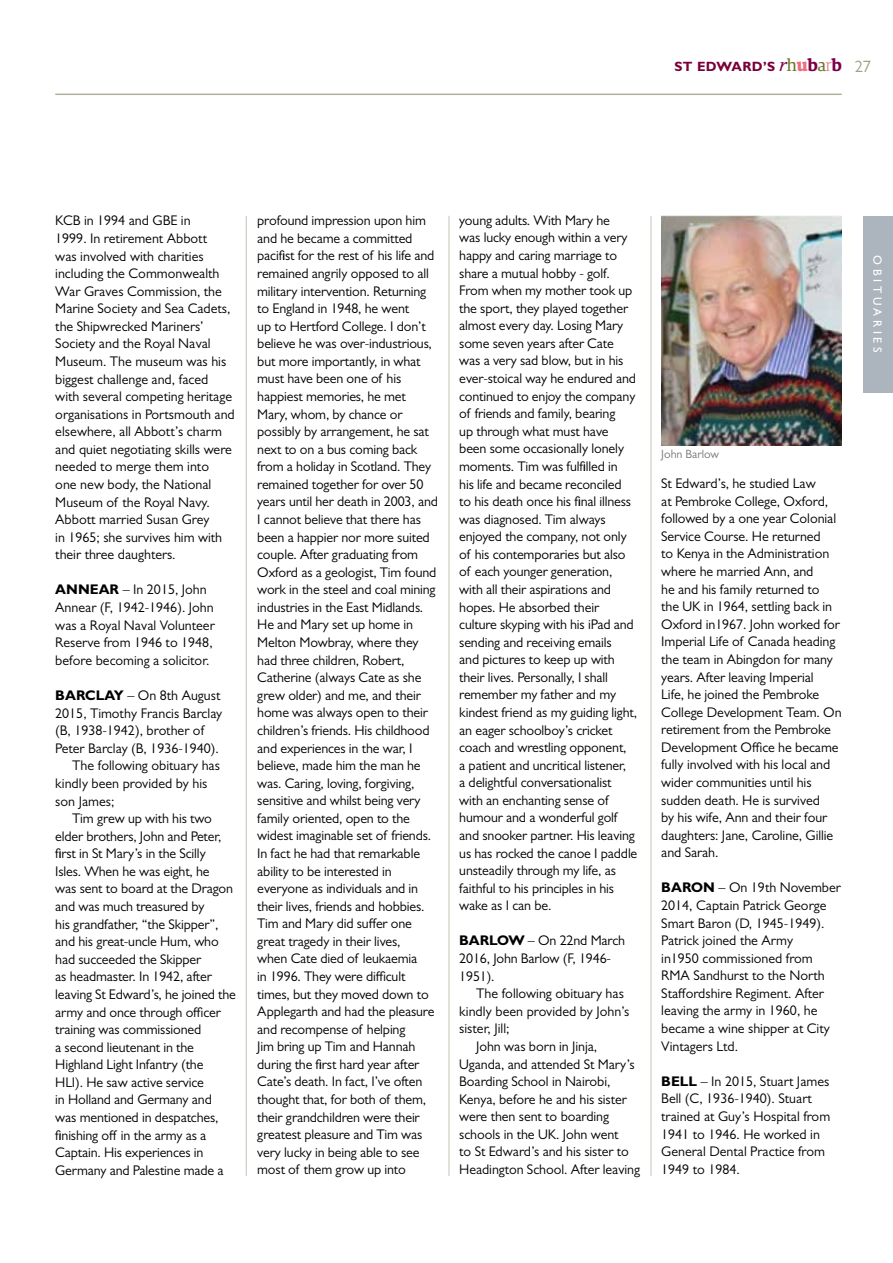
<style>
.page{position:relative;width:893px;height:1263px;background:#fff}
.page>*{position:absolute;margin:0;border:0;box-sizing:border-box;transform-origin:0 0}
.t1{font:14.1px/17.5px "Gill Sans MT Pro";letter-spacing:-.01em;color:#000}
.t2{font:700 13.5px "Gill Sans MT Pro";letter-spacing:.025em;color:#7a0039}
.t3{font:500 12px "Gill Sans MT Pro";letter-spacing:.3em;color:#fff}
.t4{font:12px "Gill Sans MT Pro";color:#787878}
.s1{font-family:"Guardian Egyp";font-weight:400;font-style:italic;font-size:17.25px;color:#7b0047}
.s2{font-family:"Guardian Egyp";font-weight:400;font-size:17.25px;color:#6d7427}
.s3{font-family:"Guardian Egyp";font-size:17.25px;color:#ed6e80}
.s4{font-family:"Guardian Egyp";font-weight:600;font-size:17.25px;color:#7b0047}
.s5{font-family:"Guardian Egyp";font-weight:300;font-size:17.25px;color:#ed6e80}
.s6{font-weight:400;font-size:16.5px;color:#a39d87}
.s7{font-weight:700}
</style>
<div class="page">
<hr style="left:55px;top:94px;width:787px;height:1px;background:#b5af9d">
<div style="left:863px;top:216px;width:30px;height:176px;background:#acb5be"></div>
<img style="left:661px;top:216px;width:181px;height:230px">
<hr style="left:246px;top:216px;width:1px;height:960px;background:#c7c2b4">
<hr style="left:449px;top:216px;width:1px;height:960px;background:#c7c2b4">
<hr style="left:651px;top:216px;width:1px;height:960px;background:#c7c2b4">
<p class="t2" style="left:674px;top:58px;width:198px">ST EDWARD’S <span class="s1">r</span><span class="s2">h</span><span class="s3">u</span><span class="s4">b</span><span class="s2">a</span><span class="s5">r</span><span class="s4">b</span> <span class="s6">27</span></p>
<p class="t1" style="left:55px;top:212px;width:181px">KCB in 1994 and GBE in<br>1999. In retirement Abbott<br>was involved with charities including the Commonwealth<br>War Graves Commission, the<br>Marine Society and Sea Cadets, the Shipwrecked Mariners’<br>Society and the Royal Naval<br>Museum. The museum was his biggest challenge and, faced with several competing heritage organisations in Portsmouth and elsewhere, all Abbott’s charm and quiet negotiating skills were needed to merge them into<br>one new body, the National<br>Museum of the Royal Navy.<br>Abbott married Susan Grey<br>in 1965; she survives him with their three daughters.</p>
<p class="t1" style="left:55px;top:581px;width:161px"><span class="s7">ANNEAR</span> – In 2015, John<br>Annear (F, 1942-1946). John was a Royal Naval Volunteer<br>Reserve from 1946 to 1948, before becoming a solicitor.</p>
<p class="t1" style="left:55px;top:686px;width:167px"><span class="s7">BARCLAY</span> – On 8th August</p>
<p class="t1" style="left:55px;top:704px;width:169px">2015, Timothy Francis Barclay</p>
<p class="t1" style="left:55px;top:721px;width:150px">(B, 1938-1942), brother of</p>
<p class="t1" style="left:55px;top:739px;width:165px">Peter Barclay (B, 1936-1940).</p>
<p class="t1" style="left:72px;top:757px;width:149px">The following obituary has</p>
<p class="t1" style="left:55px;top:774px;width:154px">kindly been provided by his</p>
<p class="t1" style="left:55px;top:792px;width:61px">son James;</p>
<p class="t1" style="left:72px;top:809px;width:141px">Tim grew up with his two</p>
<p class="t1" style="left:55px;top:827px;width:168px">elder brothers, John and Peter,</p>
<p class="t1" style="left:55px;top:845px;width:152px">first in St Mary’s in the Scilly</p>
<p class="t1" style="left:55px;top:862px;width:156px">Isles. When he was eight, he</p>
<p class="t1" style="left:55px;top:880px;width:179px">was sent to board at the Dragon</p>
<p class="t1" style="left:55px;top:897px;width:151px">and was much treasured by</p>
<p class="t1" style="left:55px;top:915px;width:165px">his grandfather, “the Skipper”,</p>
<p class="t1" style="left:55px;top:933px;width:165px">and his great-uncle Hum, who</p>
<p class="t1" style="left:55px;top:950px;width:148px">had succeeded the Skipper</p>
<p class="t1" style="left:55px;top:968px;width:158px">as headmaster. In 1942, after</p>
<p class="t1" style="left:55px;top:985px;width:182px">leaving St Edward’s, he joined the</p>
<p class="t1" style="left:55px;top:1003px;width:167px">army and once through officer</p>
<p class="t1" style="left:55px;top:1020px;width:148px">training was commissioned</p>
<p class="t1" style="left:55px;top:1038px;width:140px">a second lieutenant in the</p>
<p class="t1" style="left:55px;top:1056px;width:150px">Highland Light Infantry (the</p>
<p class="t1" style="left:55px;top:1073px;width:150px">HLI). He saw active service</p>
<p class="t1" style="left:55px;top:1091px;width:158px">in Holland and Germany and</p>
<p class="t1" style="left:55px;top:1108px;width:165px">was mentioned in despatches,</p>
<p class="t1" style="left:55px;top:1126px;width:153px">finishing off in the army as a</p>
<p class="t1" style="left:55px;top:1143px;width:150px">Captain. His experiences in</p>
<p class="t1" style="left:55px;top:1161px;width:170px">Germany and Palestine made a</p>
<p class="t1" style="left:257px;top:212px;width:182px">profound impression upon him and he became a committed pacifist for the rest of his life and remained angrily opposed to all military intervention. Returning to England in 1948, he went<br>up to Hertford College. I don’t believe he was over-industrious, but more importantly, in what must have been one of his happiest memories, he met<br>Mary, whom, by chance or possibly by arrangement, he sat next to on a bus coming back from a holiday in Scotland. They remained together for over 50 years until her death in 2003, and<br>I cannot believe that there has been a happier nor more suited couple. After graduating from<br>Oxford as a geologist, Tim found work in the steel and coal mining industries in the East Midlands.<br>He and Mary set up home in<br>Melton Mowbray, where they had three children, Robert,<br>Catherine (always Cate as she grew older) and me, and their home was always open to their children’s friends. His childhood and experiences in the war, I believe, made him the man he was. Caring, loving, forgiving, sensitive and whilst being very family oriented, open to the widest imaginable set of friends.<br>In fact he had that remarkable ability to be interested in everyone as individuals and in their lives, friends and hobbies.<br>Tim and Mary did suffer one great tragedy in their lives,<br>when Cate died of leukaemia<br>in 1996. They were difficult times, but they moved down to<br>Applegarth and had the pleasure and recompense of helping<br>Jim bring up Tim and Hannah during the first hard year after<br>Cate’s death. In fact, I’ve often thought that, for both of them, their grandchildren were their greatest pleasure and Tim was very lucky in being able to see most of them grow up into</p>
<p class="t1" style="left:459px;top:211px;width:180px">young adults. With Mary he<br>was lucky enough within a very happy and caring marriage to share a mutual hobby - golf.<br>From when my mother took up the sport, they played together almost every day. Losing Mary some seven years after Cate was a very sad blow, but in his ever-stoical way he endured and continued to enjoy the company of friends and family, bearing<br>up through what must have been some occasionally lonely moments. Tim was fulfilled in<br>his life and became reconciled<br>to his death once his final illness was diagnosed. Tim always enjoyed the company, not only of his contemporaries but also of each younger generation, with all their aspirations and hopes. He absorbed their culture skyping with his iPad and sending and receiving emails<br>and pictures to keep up with their lives. Personally, I shall remember my father and my kindest friend as my guiding light, an eager schoolboy’s cricket coach and wrestling opponent,<br>a patient and uncritical listener,<br>a delightful conversationalist with an enchanting sense of humour and a wonderful golf and snooker partner. His leaving us has rocked the canoe I paddle unsteadily through my life, as faithful to his principles in his wake as I can be.</p>
<p class="t1" style="left:459px;top:932px;width:167px"><span class="s7">BARLOW</span> – On 22nd March<br>2016, John Barlow (F, 1946-<br>1951).</p>
<p class="t1" style="left:476px;top:985px;width:149px">The following obituary has</p>
<p class="t1" style="left:459px;top:1002px;width:172px">kindly been provided by John’s</p>
<p class="t1" style="left:459px;top:1020px;width:52px">sister, Jill;</p>
<p class="t1" style="left:476px;top:1037px;width:122px">John was born in Jinja,</p>
<p class="t1" style="left:459px;top:1055px;width:177px">Uganda, and attended St Mary’s</p>
<p class="t1" style="left:459px;top:1072px;width:153px">Boarding School in Nairobi,</p>
<p class="t1" style="left:459px;top:1090px;width:169px">Kenya, before he and his sister</p>
<p class="t1" style="left:459px;top:1108px;width:151px">were then sent to boarding</p>
<p class="t1" style="left:459px;top:1125px;width:161px">schools in the UK. John went</p>
<p class="t1" style="left:459px;top:1143px;width:171px">to St Edward’s and his sister to</p>
<p class="t1" style="left:459px;top:1160px;width:182px">Headington School. After leaving</p>
<p class="t4" style="left:661px;top:447px;width:59px">John Barlow</p>
<p class="t1" style="left:661px;top:475px;width:182px">St Edward’s, he studied Law<br>at Pembroke College, Oxford, followed by a one year Colonial<br>Service Course. He returned<br>to Kenya in the Administration where he married Ann, and<br>he and his family returned to<br>the UK in 1964, settling back in<br>Oxford in1967. John worked for<br>Imperial Life of Canada heading the team in Abingdon for many years. After leaving Imperial<br>Life, he joined the Pembroke<br>College Development Team. On retirement from the Pembroke<br>Development Office he became fully involved with his local and wider communities until his sudden death. He is survived<br>by his wife, Ann and their four daughters: Jane, Caroline, Gillie and Sarah.</p>
<p class="t1" style="left:661px;top:879px;width:181px"><span class="s7">BARON</span> – On 19th November<br>2014, Captain Patrick George<br>Smart Baron (D, 1945-1949).<br>Patrick joined the Army<br>in1950 commissioned from<br>RMA Sandhurst to the North<br>Staffordshire Regiment. After leaving the army in 1960, he became a wine shipper at City<br>Vintagers Ltd.</p>
<p class="t1" style="left:661px;top:1072px;width:170px"><span class="s7">BELL</span> – In 2015, Stuart James<br>Bell (C, 1936-1940). Stuart trained at Guy’s Hospital from<br>1941 to 1946. He worked in<br>General Dental Practice from<br>1949 to 1984.</p>
<p class="t3" style="left:885px;top:255px;width:99px;rotate:90deg">OBITUARIES</p>
</div>
